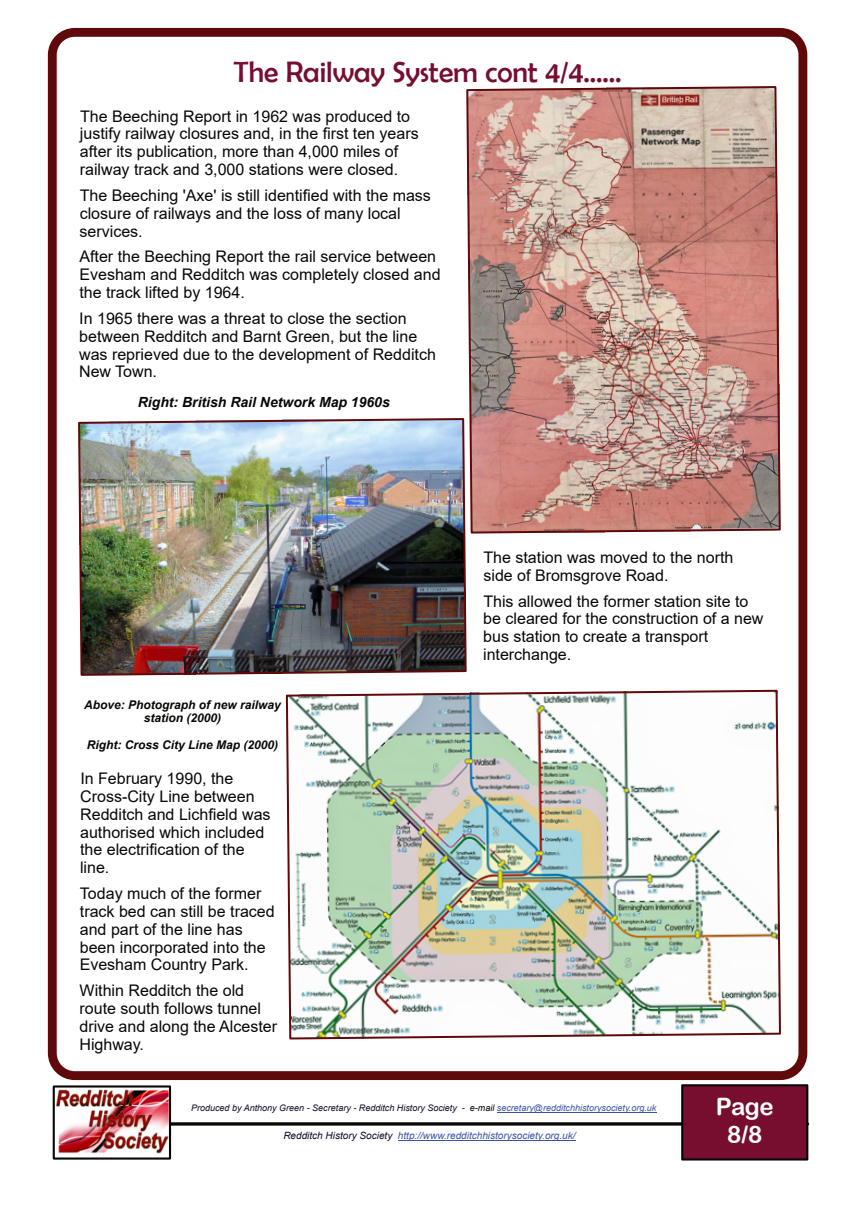
<style>
.page{position:relative;width:859px;height:1208px;background:#fff}
.page>*{position:absolute;margin:0;border:0;box-sizing:border-box;transform-origin:0 0}
.t1{font:29.6px "Berlin Sans FB";color:#770e2f}
.t2{font:24px "Arial Rounded MT Bold";color:#fff}
.t3{font:16px/17.8px "Arial";letter-spacing:-.005em;color:#080704}
.t4{font:italic 700 14px "Arial";color:#080704}
.t5{font:italic 700 12px/13.4px "Arial";color:#080704;text-align:center}
.t6{font:italic 10px "Arial";color:#3a53a3}
.t7{font:italic 9px "Arial";color:#110c27}
.s1{color:#080704}
.s2{color:#3a53a3}
.s3{color:#110c27}
</style>
<div class="page">
<div style="left:48px;top:28px;width:759px;height:1052px;border:9px solid #60090b;border-radius:23px"></div>
<img style="left:78px;top:418px;width:389px;height:258px">
<svg style="left:465px;top:86px;width:316px;height:448px"></svg>
<hr style="left:101px;top:1122px;width:706px;height:3px;background:#080704">
<div style="left:681px;top:1084px;width:127px;height:76px;background:#770e2f;border:2px solid #080704"></div>
<img style="left:56px;top:1089px;width:112px;height:65px">
<div style="left:53px;top:1085px;width:118px;height:74px;border:2px solid #080704"></div>
<hr style="left:398px;top:1140px;width:178px;height:1px;background:#3a53a3">
<hr style="left:497px;top:1112px;width:159px;height:1px;background:#3a53a3">
<img style="left:285px;top:689px;width:496px;height:351px">
<h1 class="t1" style="left:233px;top:55px;width:390px">The Railway System cont 4/4……</h1>
<p class="t3" style="left:80px;top:108px;width:340px">The Beeching Report in 1962 was produced to justify railway closures and, in the first ten years after its publication, more than 4,000 miles of railway track and 3,000 stations were closed.</p>
<p class="t3" style="left:80px;top:188px;width:353px">The Beeching 'Axe' is still identified with the mass closure of railways and the loss of many local services.</p>
<p class="t3" style="left:79px;top:249px;width:363px">After the Beeching Report the rail service between<br>Evesham and Redditch was completely closed and the track lifted by 1964.</p>
<p class="t3" style="left:79px;top:311px;width:358px">In 1965 there was a threat to close the section between Redditch and Barnt Green, but the line was reprieved due to the development of Redditch New Town.</p>
<p class="t4" style="left:138px;top:397px;width:254px">Right: British Rail Network Map 1960s</p>
<p class="t5" style="left:84px;top:699px;width:198px">Above: Photograph of new railway station (2000)</p>
<p class="t5" style="left:87px;top:739px;width:193px">Right: Cross City Line Map (2000)</p>
<p class="t3" style="left:80px;top:771px;width:192px">In February 1990, the<br>Cross-City Line between<br>Redditch and Lichfield was authorised which included the electrification of the line.</p>
<p class="t3" style="left:80px;top:886px;width:196px">Today much of the former track bed can still be traced and part of the line has been incorporated into the<br>Evesham Country Park.</p>
<p class="t3" style="left:79px;top:983px;width:199px">Within Redditch the old route south follows tunnel drive and along the Alcester<br>Highway.</p>
<p class="t3" style="left:483px;top:550px;width:252px">The station was moved to the north side of Bromsgrove Road.</p>
<p class="t3" style="left:483px;top:593px;width:282px">This allowed the former station site to be cleared for the construction of a new bus station to create a transport interchange.</p>
<p class="t7" style="left:191px;top:1104px;width:467px">Produced by Anthony Green - Secretary - Redditch History Society - <span class="s1">e-mail</span> <span class="s2">secretary@redditchhistorysociety.org.uk</span></p>
<h2 class="t2" style="left:716px;top:1097px;width:59px">Page</h2>
<p class="t6" style="left:283px;top:1131px;width:294px"><span class="s3">Redditch History Society</span> http://www.redditchhistorysociety.org.uk/</p>
<h2 class="t2" style="left:727px;top:1125px;width:37px">8/8</h2>
</div>
